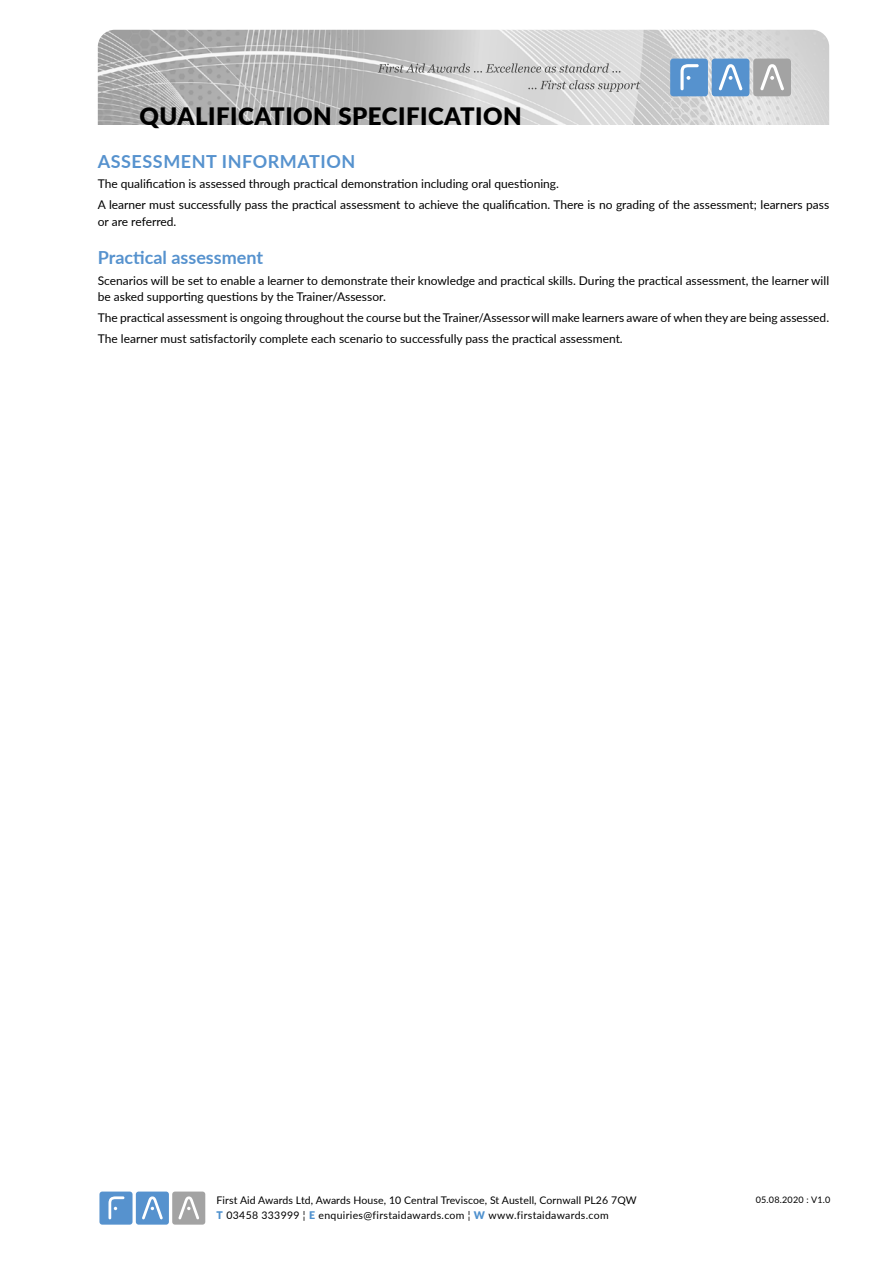
<style>
.page{position:relative;width:893px;height:1263px;background:#fff}
.page>*{position:absolute;margin:0;border:0;box-sizing:border-box;transform-origin:0 0}
.t1{font:900 24px "Lato";letter-spacing:.02em;color:#000}
.t2{font:700 18px "Lato";letter-spacing:.025em;color:#5692ce}
.t3{font:700 18px "Lato";color:#5692ce}
.t4{font:12px/20.7px "Lato";color:#000}
.t5{font:10.5px "Lato";letter-spacing:.01em;color:#000}
.t6{font:10.5px "Lato";letter-spacing:.03em;color:#000}
.t7{font:9px "Lato";letter-spacing:.025em;color:#000}
.s1{font-weight:900;color:#4f91ce}
</style>
<div class="page">
<img style="left:98px;top:30px;width:731px;height:95px">
<div style="left:712px;top:59px;width:37px;height:37px;background:#5692ce;border-radius:3px"></div>
<div style="left:753px;top:59px;width:38px;height:37px;background:#a3a3a3;border-radius:3px"></div>
<div style="left:670px;top:59px;width:38px;height:37px;background:#5692ce;border-radius:3px"></div>
<svg style="left:719px;top:64px;width:24px;height:27px"></svg>
<svg style="left:760px;top:64px;width:24px;height:27px"></svg>
<svg style="left:680px;top:64px;width:19px;height:26px"></svg>
<svg style="left:528px;top:80px;width:112px;height:12px"></svg>
<svg style="left:378px;top:63px;width:242px;height:10px;background:#b9b9b9"></svg>
<div style="left:136px;top:1191px;width:33px;height:33px;background:#5692ce;border-radius:3px"></div>
<div style="left:172px;top:1191px;width:33px;height:33px;background:#a3a3a3;border-radius:3px"></div>
<div style="left:99px;top:1191px;width:34px;height:33px;background:#5692ce;border-radius:3px"></div>
<svg style="left:142px;top:1196px;width:21px;height:23px"></svg>
<svg style="left:178px;top:1196px;width:21px;height:23px"></svg>
<svg style="left:109px;top:1196px;width:15px;height:23px"></svg>
<h1 class="t1" style="left:140px;top:99px;width:384px">QUALIFICATION SPECIFICATION</h1>
<h2 class="t2" style="left:98px;top:148px;width:259px">ASSESSMENT INFORMATION</h2>
<p class="t4" style="left:98px;top:173px;width:733px">The qualification is assessed through practical demonstration including oral questioning.<br>A learner must successfully pass the practical assessment to achieve the qualification. There is no grading of the assessment; learners pass</p>
<p class="t4" style="left:98px;top:210px;width:80px">or are referred.</p>
<h2 class="t3" style="left:98px;top:244px;width:167px">Practical assessment</h2>
<p class="t4" style="left:98px;top:272px;width:733px;line-height:16.5px">Scenarios will be set to enable a learner to demonstrate their knowledge and practical skills. During the practical assessment, the learner will be asked supporting questions by the Trainer/Assessor.</p>
<p class="t4" style="left:98px;top:307px;width:733px">The practical assessment is ongoing throughout the course but the Trainer/Assessor will make learners aware of when they are being assessed.<br>The learner must satisfactorily complete each scenario to successfully pass the practical assessment.</p>
<p class="t5" style="left:217px;top:1193px;width:422px">First Aid Awards Ltd, Awards House, 10 Central Treviscoe, St Austell, Cornwall PL26 7QW</p>
<p class="t7" style="left:756px;top:1193px;width:76px">05.08.2020 : V1.0</p>
<p class="t6" style="left:217px;top:1208px;width:394px"><span class="s1">T</span> 03458 333999 ¦ <span class="s1">E</span> enquiries@firstaidawards.com ¦ <span class="s1">W</span> www.firstaidawards.com</p>
</div>
